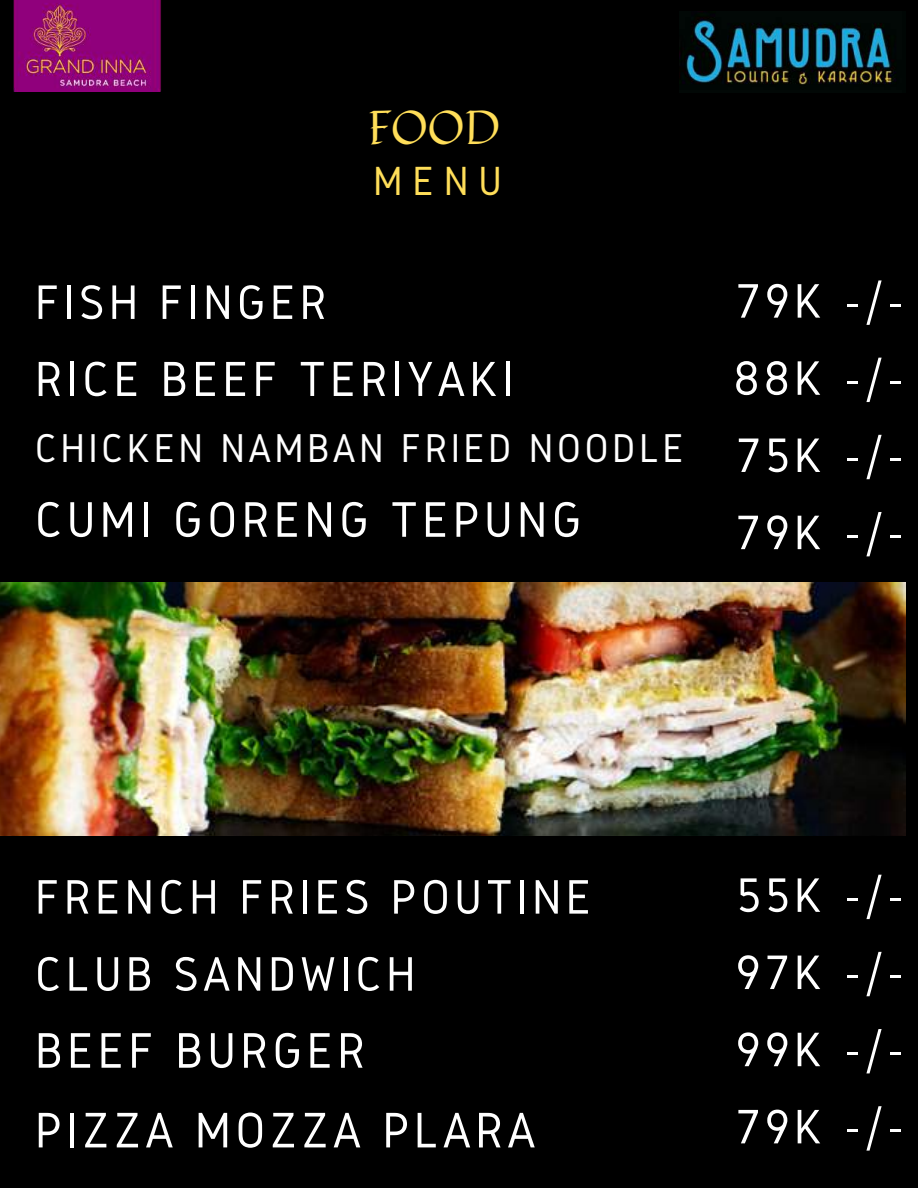
<style>
.page{position:relative;width:918px;height:1188px;background:#000}
.page>*{position:absolute;margin:0;border:0;box-sizing:border-box;transform-origin:0 0}
.t1{font:51.9px/79.7px "Gidole";letter-spacing:.08em;color:#fff}
.t2{font:51.15px "Gidole";letter-spacing:.08em;color:#fff}
.t3{font:50.25px/77.1px "Gidole";letter-spacing:.08em;color:#fff;text-align:justify}
.t4{font:47.55px "Quintessential";color:#ffde59}
.t5{font:42.3px "Gidole";color:#ffde59}
.t6{font:41.85px "Gidole";letter-spacing:.08em;color:#fff}
</style>
<div class="page">
<img style="left:0;top:582px;width:906px;height:254px">
<img style="left:682px;top:11px;width:214px;height:74px">
<img style="left:13px;top:0;width:148px;height:92px">
<p class="t3" style="left:35px;top:263px;width:293px">FISH FINGER</p>
<p class="t4" style="left:368px;top:90px;width:134px">FOOD</p>
<p class="t5" style="left:373px;top:158px;width:130px">MENU</p>
<p class="t2" style="left:35px;top:351px;width:480px">RICE BEEF TERIYAKI</p>
<p class="t6" style="left:35px;top:425px;width:650px">CHICKEN NAMBAN FRIED NOODLE</p>
<p class="t1" style="left:35px;top:479px;width:548px">CUMI GORENG TEPUNG</p>
<p class="t3" style="left:733px;top:262px;width:173px">79K -/- 88K -/- 75K -/- 79K -/-</p>
<p class="t3" style="left:35px;top:858px;width:558px">FRENCH FRIES POUTINE<br>CLUB SANDWICH</p>
<p class="t1" style="left:35px;top:1010px;width:502px">BEEF BURGER<br>PIZZA MOZZA PLARA</p>
<p class="t3" style="left:736px;top:856px;width:171px">55K -/- 97K -/- 99K -/- 79K -/-</p>
</div>
